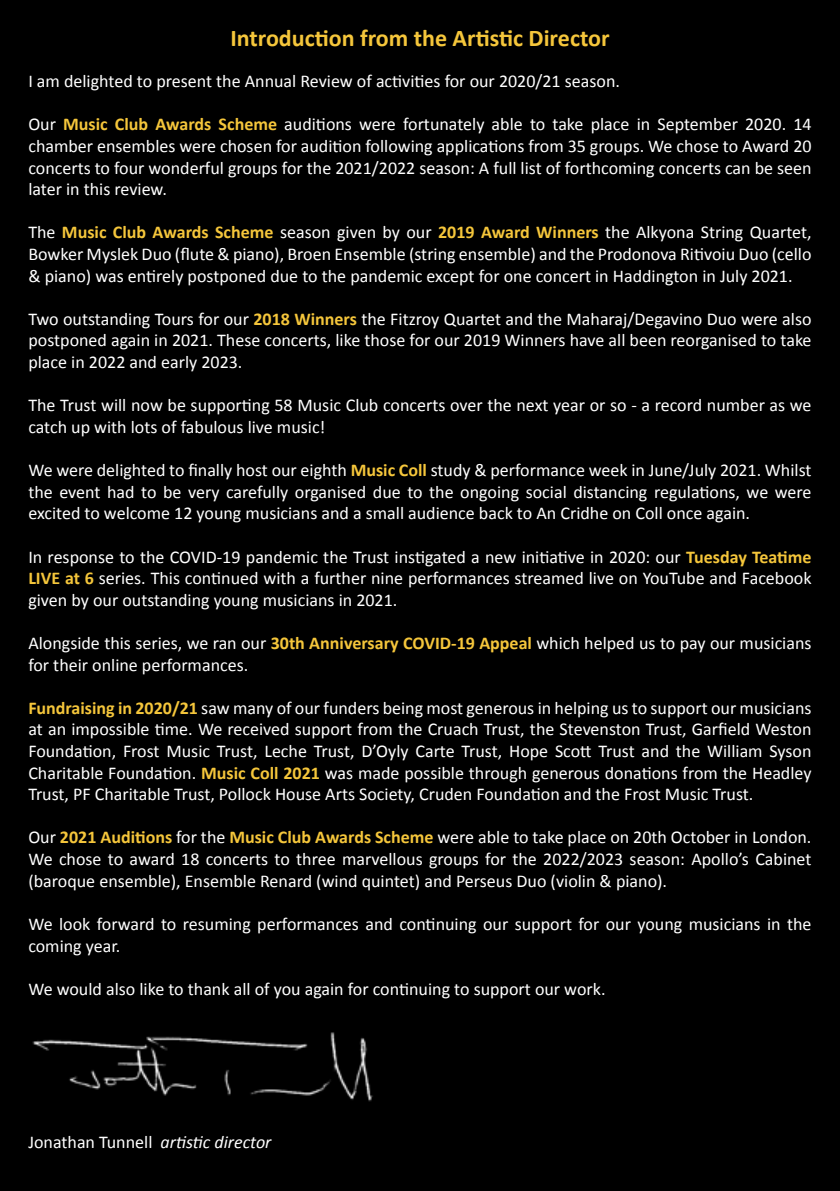
<style>
.page{position:relative;width:840px;height:1191px;background:#fff}
.page>*{position:absolute;margin:0;border:0;box-sizing:border-box;transform-origin:0 0}
.t1{font:700 24px "Calibri";color:#f5c63b}
.t2{font:18px/21.6px "Calibri";color:#fff;text-align:justify}
.t3{font:italic 18px "Calibri";color:#fff}
.s1{font-weight:700;color:#f5c63b}
.s2{font-style:normal}
</style>
<div class="page">
<div style="left:0;top:0;width:839px;height:1191px;background:#000"></div>
<img style="left:32px;top:1032px;width:341px;height:70px">
<h1 class="t1" style="left:230px;top:21px;width:380px">Introduction from the Artistic Director</h1>
<p class="t2" style="left:28px;top:70px;width:593px">I am delighted to present the Annual Review of activities for our 2020/21 season.</p>
<p class="t2" style="left:28px;top:113px;width:784px">Our <span class="s1">Music Club Awards Scheme</span> auditions were fortunately able to take place in September 2020. 14 chamber ensembles were chosen for audition following applications from 35 groups. We chose to Award 20 concerts to four wonderful groups for the 2021/2022 season: A full list of forthcoming concerts can be seen later in this review.</p>
<p class="t2" style="left:28px;top:221px;width:784px">The <span class="s1">Music Club Awards Scheme</span> season given by our <span class="s1">2019 Award Winners</span> the Alkyona String Quartet, Bowker Myslek Duo (flute &amp; piano), Broen Ensemble (string ensemble) and the Prodonova Ritivoiu Duo (cello &amp; piano) was entirely postponed due to the pandemic except for one concert in Haddington in July 2021.</p>
<p class="t2" style="left:28px;top:307px;width:784px">Two outstanding Tours for our <span class="s1">2018 Winners</span> the Fitzroy Quartet and the Maharaj/Degavino Duo were also postponed again in 2021. These concerts, like those for our 2019 Winners have all been reorganised to take place in 2022 and early 2023.</p>
<p class="t2" style="left:28px;top:394px;width:784px">The Trust will now be supporting 58 Music Club concerts over the next year or so - a record number as we catch up with lots of fabulous live music!</p>
<p class="t2" style="left:28px;top:458px;width:784px">We were delighted to finally host our eighth <span class="s1">Music Coll</span> study &amp; performance week in June/July 2021. Whilst the event had to be very carefully organised due to the ongoing social distancing regulations, we were excited to welcome 12 young musicians and a small audience back to An Cridhe on Coll once again.</p>
<p class="t2" style="left:28px;top:545px;width:784px">In response to the COVID-19 pandemic the Trust instigated a new initiative in 2020: our <span class="s1">Tuesday Teatime LIVE at 6</span> series. This continued with a further nine performances streamed live on YouTube and Facebook given by our outstanding young musicians in 2021.</p>
<p class="t2" style="left:28px;top:631px;width:784px">Alongside this series, we ran our <span class="s1">30th Anniversary COVID-19 Appeal</span> which helped us to pay our musicians for their online performances.</p>
<p class="t2" style="left:28px;top:696px;width:784px"><span class="s1">Fundraising in 2020/21</span> saw many of our funders being most generous in helping us to support our musicians at an impossible time. We received support from the Cruach Trust, the Stevenston Trust, Garfield Weston Foundation, Frost Music Trust, Leche Trust, D’Oyly Carte Trust, Hope Scott Trust and the William Syson Charitable Foundation. <span class="s1">Music Coll 2021</span> was made possible through generous donations from the Headley Trust, PF Charitable Trust, Pollock House Arts Society, Cruden Foundation and the Frost Music Trust.</p>
<p class="t2" style="left:28px;top:826px;width:784px">Our <span class="s1">2021 Auditions</span> for the <span class="s1">Music Club Awards Scheme</span> were able to take place on 20th October in London.<br>We chose to award 18 concerts to three marvellous groups for the 2022/2023 season: Apollo’s Cabinet (baroque ensemble), Ensemble Renard (wind quintet) and Perseus Duo (violin &amp; piano).</p>
<p class="t2" style="left:28px;top:912px;width:784px">We look forward to resuming performances and continuing our support for our young musicians in the coming year.</p>
<p class="t2" style="left:28px;top:977px;width:578px">We would also like to thank all of you again for continuing to support our work.</p>
<p class="t3" style="left:28px;top:1131px;width:244px"><span class="s2">Jonathan Tunnell</span> artistic director</p>
</div>
